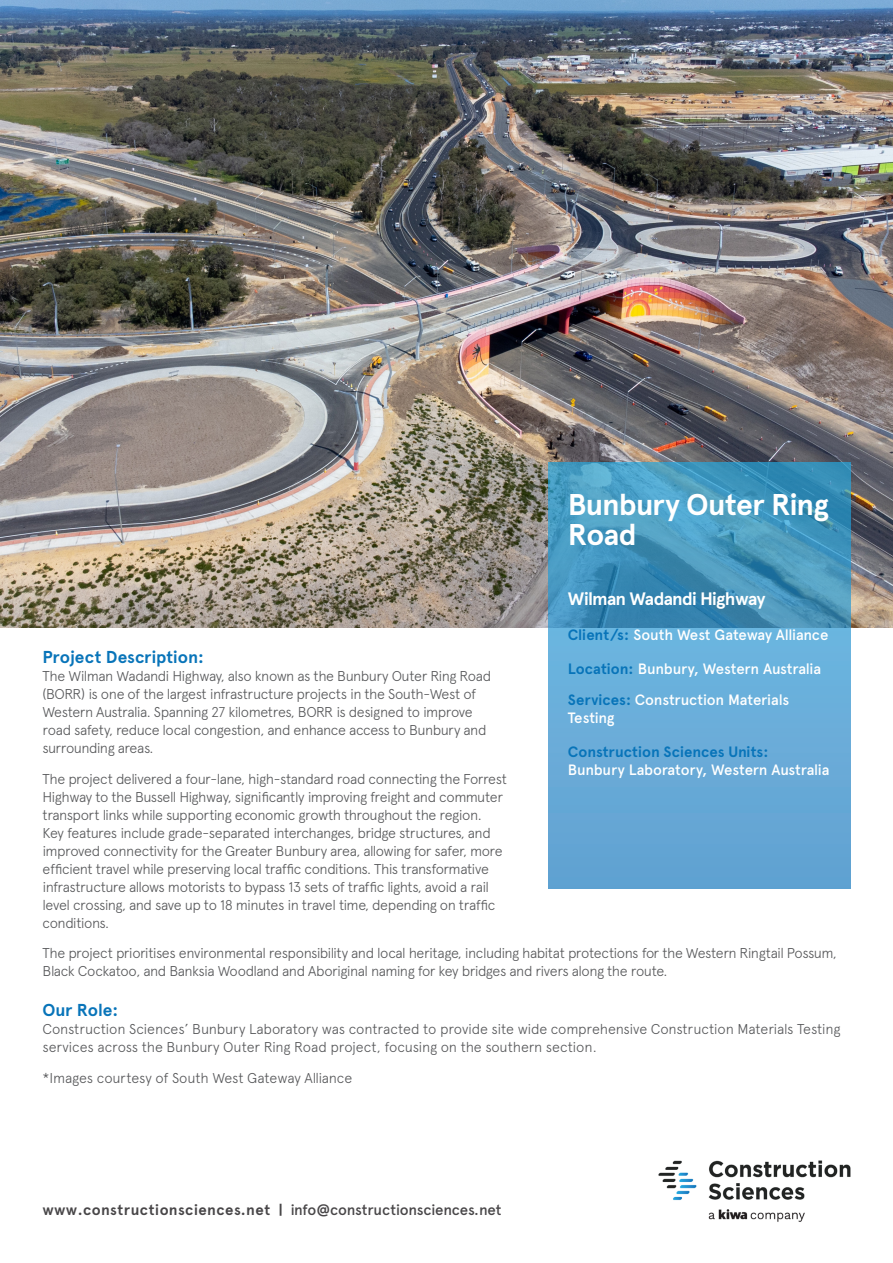
<style>
.page{position:relative;width:893px;height:1263px;background:#fff}
.page>*{position:absolute;margin:0;border:0;box-sizing:border-box;transform-origin:0 0}
.t1{font:700 30px/30px "Apercu";letter-spacing:-.025em;color:#fff}
.t2{font:700 18px "Apercu";letter-spacing:-.035em;color:#fff}
.t3{font:700 17.25px "Apercu";color:#0874b9}
.t4{font:500 15px/18px "Apercu";letter-spacing:-.01em;color:#fff}
.t5{font:700 15px "Apercu";letter-spacing:.025em;color:#484648}
.t6{font:300 14.25px/18px "Apercu";letter-spacing:-.03em;color:#57585a}
.t7{font:300 14.25px "Apercu";letter-spacing:-.01em;color:#57585a}
.s1{font-weight:700;color:#0874b9}
.s2{font-weight:500}
</style>
<div class="page">
<img style="left:658px;top:1160px;width:192px;height:62px">
<img style="left:0;top:0;width:893px;height:628px">
<svg style="left:549px;top:462px;width:301px;height:426px;background:#59a2cd"></svg>
<p class="t1" style="left:568px;top:489px;width:263px">Bunbury Outer Ring<br>Road</p>
<p class="t2" style="left:568px;top:587px;width:199px">Wilman Wadandi Highway</p>
<p class="t4" style="left:568px;top:626px;width:262px"><span class="s1">Client/s:</span> South West Gateway Alliance</p>
<p class="t4" style="left:568px;top:660px;width:255px"><span class="s1">Location:</span> Bunbury, Western Australia</p>
<p class="t4" style="left:568px;top:690px;width:223px"><span class="s1">Services:</span> Construction Materials<br>Testing</p>
<p class="t4" style="left:568px;top:742px;width:263px"><span class="s1">Construction Sciences Units:<br></span>Bunbury Laboratory, Western Australia</p>
<p class="t3" style="left:43px;top:646px;width:163px">Project Description:</p>
<p class="t6" style="left:43px;top:667px;width:450px">The Wilman Wadandi Highway, also known as the Bunbury Outer Ring Road (BORR) is one of the largest infrastructure projects in the South-West of Western Australia. Spanning 27 kilometres, BORR is designed to improve road safety, reduce local congestion, and enhance access to Bunbury and surrounding areas.</p>
<p class="t6" style="left:43px;top:769px;width:466px">The project delivered a four-lane, high-standard road connecting the Forrest Highway to the Bussell Highway, significantly improving freight and commuter transport links while supporting economic growth throughout the region.<br>Key features include grade-separated interchanges, bridge structures, and improved connectivity for the Greater Bunbury area, allowing for safer, more efficient travel while preserving local traffic conditions. This transformative infrastructure allows motorists to bypass 13 sets of traffic lights, avoid a rail level crossing, and save up to 18 minutes in travel time, depending on traffic conditions.</p>
<p class="t6" style="left:43px;top:944px;width:796px">The project prioritises environmental responsibility and local heritage, including habitat protections for the Western Ringtail Possum,<br>Black Cockatoo, and Banksia Woodland and Aboriginal naming for key bridges and rivers along the route.</p>
<p class="t3" style="left:43px;top:1000px;width:77px">Our Role:</p>
<p class="t6" style="left:43px;top:1020px;width:799px">Construction Sciences’ Bunbury Laboratory was contracted to provide site wide comprehensive Construction Materials Testing services across the Bunbury Outer Ring Road project, focusing on the southern section.</p>
<p class="t7" style="left:43px;top:1069px;width:311px">*Images courtesy of South West Gateway Alliance</p>
<p class="t5" style="left:43px;top:1201px;width:460px">www.constructionsciences.net | <span class="s2">info@constructionsciences.net</span></p>
</div>
